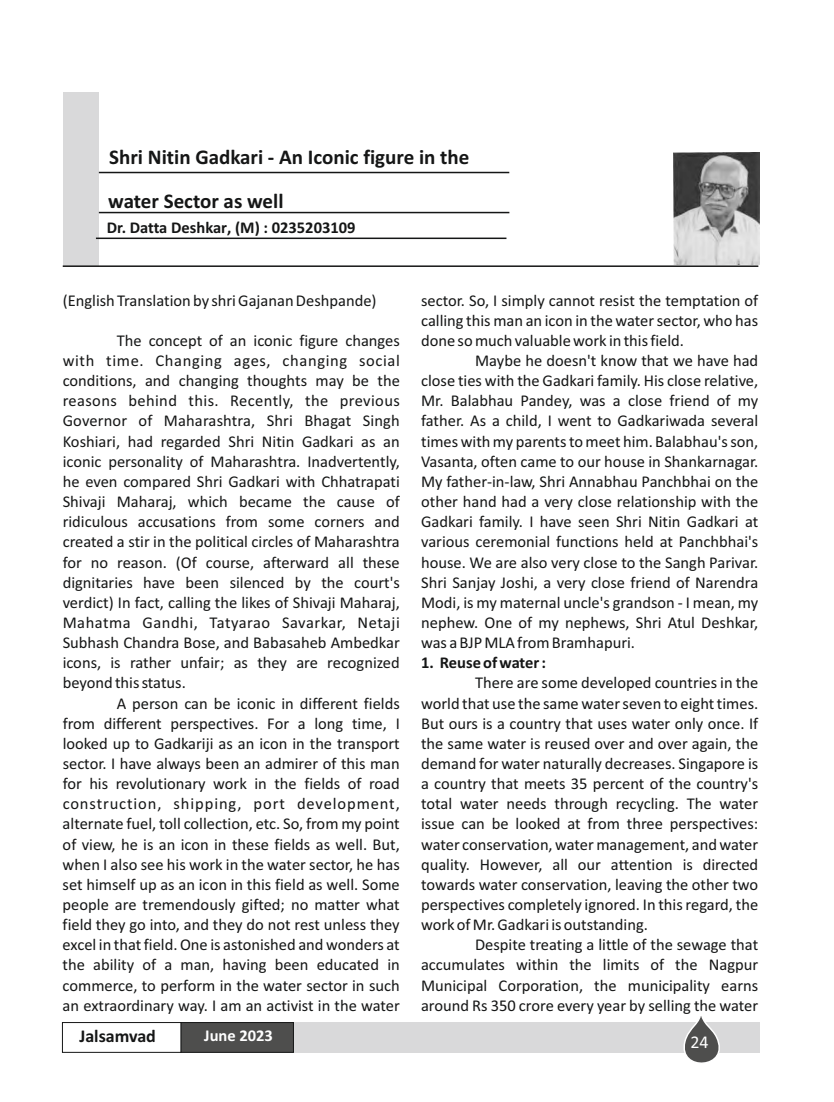
<style>
.page{position:relative;width:834px;height:1102px;background:#fff}
.page>*{position:absolute;margin:0;border:0;box-sizing:border-box;transform-origin:0 0}
.t1{font:700 21px/43.3px "Calibri";color:#151616}
.t2{font:700 18px "Calibri";color:#151616}
.t3{font:18px "Calibri";color:#fff}
.t4{font:16.5px/20.1px "Calibri";color:#151616;text-align:justify}
.t5{font:700 16.5px "Calibri";color:#151616}
.t6{font:700 16.5px "Calibri";color:#fff}
</style>
<div class="page">
<div style="left:63px;top:92px;width:36px;height:174px;background:#d9d9da"></div>
<hr style="left:99px;top:172px;width:410px;height:1px;background:#151616">
<hr style="left:96px;top:237px;width:410px;height:2px;background:#151616">
<hr style="left:99px;top:212px;width:410px;height:1px;background:#151616">
<hr style="left:63px;top:265px;width:695px;height:2px;background:#151616">
<img style="left:674px;top:153px;width:85px;height:112px">
<div style="left:62px;top:1022px;width:119px;height:30px;background:#fff;border:1px solid #151616"></div>
<div style="left:181px;top:1022px;width:579px;height:31px;background:#d9d9da"></div>
<svg style="left:683px;top:1016px;width:37px;height:47px"></svg>
<div style="left:181px;top:1022px;width:113px;height:30px;background:#4e4e4d;border:1px solid #151616"></div>
<p class="t1" style="left:108px;top:137px;width:362px">Shri Nitin Gadkari - An Iconic figure in the water Sector as well</p>
<p class="t5" style="left:107px;top:221px;width:250px">Dr. Datta Deshkar, (M) : 0235203109</p>
<p class="t4" style="left:63px;top:291px;width:315px">(English Translation by shri Gajanan Deshpande)</p>
<p class="t4" style="left:63px;top:332px;width:339px;text-indent:54px">The concept of an iconic figure changes with time. Changing ages, changing social conditions, and changing thoughts may be the reasons behind this. Recently, the previous Governor of Maharashtra, Shri Bhagat Singh Koshiari, had regarded Shri Nitin Gadkari as an iconic personality of Maharashtra. Inadvertently, he even compared Shri Gadkari with Chhatrapati Shivaji Maharaj, which became the cause of ridiculous accusations from some corners and created a stir in the political circles of Maharashtra for no reason. (Of course, afterward all these dignitaries have been silenced by the court's verdict) In fact, calling the likes of Shivaji Maharaj, Mahatma Gandhi, Tatyarao Savarkar, Netaji Subhash Chandra Bose, and Babasaheb Ambedkar icons, is rather unfair; as they are recognized beyond this status.</p>
<p class="t4" style="left:63px;top:694px;width:339px;text-indent:54px">A person can be iconic in different fields from different perspectives. For a long time, I looked up to Gadkariji as an icon in the transport sector. I have always been an admirer of this man for his revolutionary work in the fields of road construction, shipping, port development, alternate fuel, toll collection, etc. So, from my point of view, he is an icon in these fields as well. But, when I also see his work in the water sector, he has set himself up as an icon in this field as well. Some people are tremendously gifted; no matter what field they go into, and they do not rest unless they excel in that field. One is astonished and wonders at the ability of a man, having been educated in commerce, to perform in the water sector in such an extraordinary way. I am an activist in the water</p>
<p class="t2" style="left:79px;top:1028px;width:78px">Jalsamvad</p>
<p class="t6" style="left:204px;top:1029px;width:70px">June 2023</p>
<p class="t4" style="left:421px;top:291px;width:339px">sector. So, I simply cannot resist the temptation of calling this man an icon in the water sector, who has done so much valuable work in this field.</p>
<p class="t4" style="left:421px;top:352px;width:339px;text-indent:54px">Maybe he doesn't know that we have had close ties with the Gadkari family. His close relative, Mr. Balabhau Pandey, was a close friend of my father. As a child, I went to Gadkariwada several times with my parents to meet him. Balabhau's son, Vasanta, often came to our house in Shankarnagar.<br>My father-in-law, Shri Annabhau Panchbhai on the other hand had a very close relationship with the Gadkari family. I have seen Shri Nitin Gadkari at various ceremonial functions held at Panchbhai's house. We are also very close to the Sangh Parivar.<br>Shri Sanjay Joshi, a very close friend of Narendra Modi, is my maternal uncle's grandson - I mean, my nephew. One of my nephews, Shri Atul Deshkar, was a BJP MLA from Bramhapuri.</p>
<p class="t5" style="left:421px;top:656px;width:126px">1. Reuse of water :</p>
<p class="t4" style="left:421px;top:674px;width:339px;text-indent:54px">There are some developed countries in the world that use the same water seven to eight times.<br>But ours is a country that uses water only once. If the same water is reused over and over again, the demand for water naturally decreases. Singapore is a country that meets 35 percent of the country's total water needs through recycling. The water issue can be looked at from three perspectives: water conservation, water management, and water quality. However, all our attention is directed towards water conservation, leaving the other two perspectives completely ignored. In this regard, the work of Mr. Gadkari is outstanding.</p>
<p class="t4" style="left:421px;top:936px;width:339px;text-indent:54px">Despite treating a little of the sewage that accumulates within the limits of the Nagpur Municipal Corporation, the municipality earns around Rs 350 crore every year by selling the water</p>
<p class="t3" style="left:690px;top:1034px;width:20px">24</p>
</div>
